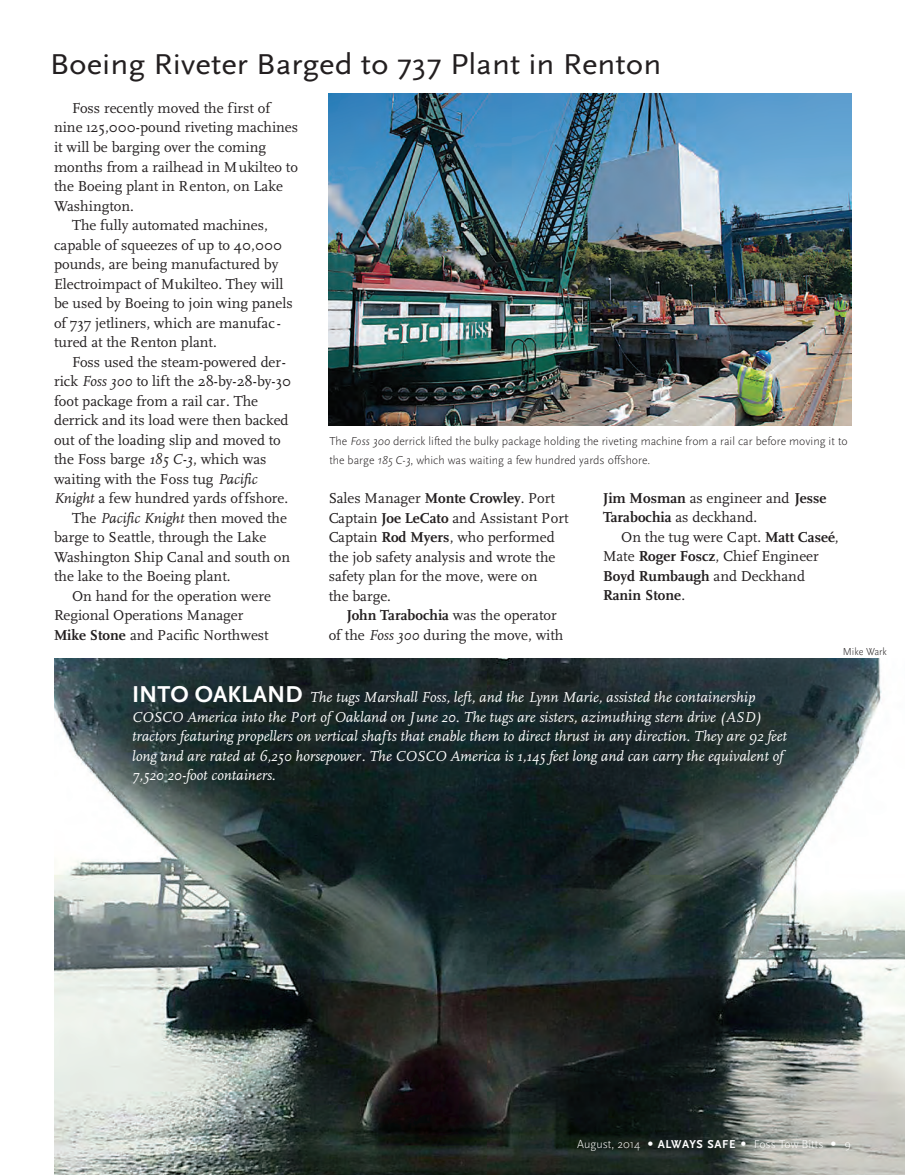
<style>
.page{position:relative;width:905px;height:1175px;background:#fff}
.page>*{position:absolute;margin:0;border:0;box-sizing:border-box;transform-origin:0 0}
.t1{font:30px "Scala Sans";color:#231f20;scale:1.1 1}
.t2{font:15px/19.5px "Scala";color:#231f20}
.t3{font:italic 15px/19.5px "Scala";color:#fff}
.t4{font:700 15px/19.5px "Scala";color:#231f20}
.t5{font:300 12px/19.5px "Scala Sans";color:#231f20}
.t6{font:300 12px "Scala Sans";color:#fff}
.t7{font:300 10.5px "Scala Sans";color:#231f20}
.s1{font-style:italic}
.s2{font-weight:700}
.s3{font-weight:400}
.s4{font-family:"Scala Sans";font-weight:700;font-style:normal;font-size:24px}
.s5{font-family:"Univers"}
</style>
<div class="page">
<img style="left:55px;top:658px;width:849px;height:516px">
<img style="left:328px;top:93px;width:523px;height:333px">
<h1 class="t1" style="left:50px;top:47px;width:557px">Boeing Riveter Barged to 737 Plant in Renton</h1>
<p class="t2" style="left:72px;top:98px;width:200px">Foss recently moved the first of</p>
<p class="t2" style="left:54px;top:118px;width:246px">nine 125,000-pound riveting machines</p>
<p class="t2" style="left:54px;top:137px;width:213px">it will be barging over the coming</p>
<p class="t2" style="left:54px;top:157px;width:245px">months from a railhead in Mukilteo to</p>
<p class="t2" style="left:54px;top:176px;width:230px">the Boeing plant in Renton, on Lake</p>
<p class="t2" style="left:54px;top:196px;width:81px">Washington.</p>
<p class="t2" style="left:72px;top:215px;width:197px">The fully automated machines,</p>
<p class="t2" style="left:54px;top:235px;width:229px">capable of squeezes of up to 40,000</p>
<p class="t2" style="left:54px;top:254px;width:226px">pounds, are being manufactured by</p>
<p class="t2" style="left:54px;top:274px;width:231px">Electroimpact of Mukilteo. They will</p>
<p class="t2" style="left:54px;top:293px;width:240px">be used by Boeing to join wing panels</p>
<p class="t2" style="left:54px;top:313px;width:228px">of 737 jetliners, which are manufac -</p>
<p class="t2" style="left:54px;top:332px;width:164px">tured at the Renton plant.</p>
<p class="t2" style="left:72px;top:352px;width:215px">Foss used the steam-powered der-</p>
<p class="t2" style="left:54px;top:371px;width:239px">rick <span class="s1">Foss 300</span> to lift the 28-by-28-by-30</p>
<p class="t2" style="left:54px;top:391px;width:206px">foot package from a rail car. The</p>
<p class="t2" style="left:54px;top:410px;width:236px">derrick and its load were then backed</p>
<p class="t2" style="left:54px;top:430px;width:228px">out of the loading slip and moved to</p>
<p class="t2" style="left:54px;top:449px;width:214px">the Foss barge <span class="s1">185 C-3</span>, which was</p>
<p class="t2" style="left:54px;top:469px;width:205px">waiting with the Foss tug <span class="s1">Pacific</span></p>
<p class="t2" style="left:54px;top:488px;width:236px"><span class="s1">Knight</span> a few hundred yards offshore.</p>
<p class="t2" style="left:72px;top:508px;width:216px">The <span class="s1">Pacific Knight</span> then moved the</p>
<p class="t2" style="left:54px;top:527px;width:214px">barge to Seattle, through the Lake</p>
<p class="t2" style="left:54px;top:547px;width:238px">Washington Ship Canal and south on</p>
<p class="t2" style="left:54px;top:566px;width:178px">the lake to the Boeing plant.</p>
<p class="t2" style="left:72px;top:586px;width:200px">On hand for the operation were</p>
<p class="t2" style="left:54px;top:605px;width:191px">Regional Operations Manager</p>
<p class="t2" style="left:54px;top:625px;width:216px"><span class="s2">Mike Stone</span> and Pacific Northwest</p>
<p class="t5" style="left:329px;top:431px;width:520px">The <span class="s1">Foss 300</span> derrick lifted the bulky package holding the riveting machine from a rail car before moving it to the barge <span class="s1">185 C-3</span>, which was waiting a few hundred yards offshore.</p>
<p class="t4" style="left:603px;top:488px;width:224px">Jim Mosman <span class="s3">as engineer and</span> Jesse<br>Tarabochia <span class="s3">as deckhand.</span></p>
<p class="t2" style="left:603px;top:527px;width:237px;text-indent:18px">On the tug were Capt. <span class="s2">Matt Caseé</span>,<br>Mate <span class="s2">Roger Foscz</span>, Chief Engineer<br><span class="s2">Boyd Rumbaugh</span> and Deckhand<br><span class="s2">Ranin Stone</span>.</p>
<p class="t2" style="left:329px;top:488px;width:241px">Sales Manager <span class="s2">Monte Crowley</span>. Port<br>Captain <span class="s2">Joe LeCato</span> and Assistant Port<br>Captain <span class="s2">Rod Myers</span>, who performed the job safety analysis and wrote the safety plan for the move, were on<br>the barge.</p>
<p class="t2" style="left:329px;top:605px;width:236px;text-indent:18px"><span class="s2">John Tarabochia</span> was the operator of the <span class="s1">Foss 300</span> during the move, with</p>
<p class="t3" style="left:132px;top:687px;width:656px"><span class="s4">INTO OAKLAND</span> The tugs Marshall Foss, left, and the Lynn Marie, assisted the containership COSCO America into the Port of Oakland on June 20. The tugs are sisters, azimuthing stern drive (ASD) tractors featuring propellers on vertical shafts that enable them to direct thrust in any direction. They are 92 feet long and are rated at 6,250 horsepower. The COSCO America is 1,145 feet long and can carry the equivalent of 7,520 20-foot containers.</p>
<p class="t7" style="left:842px;top:645px;width:46px">Mike Wark</p>
<p class="t6" style="left:577px;top:1137px;width:275px">August, 2014 <span class="s5">•</span> <span class="s2">ALWAYS SAFE</span> <span class="s5">•</span> Foss Tow Bitts <span class="s5">•</span> 9</p>
</div>
